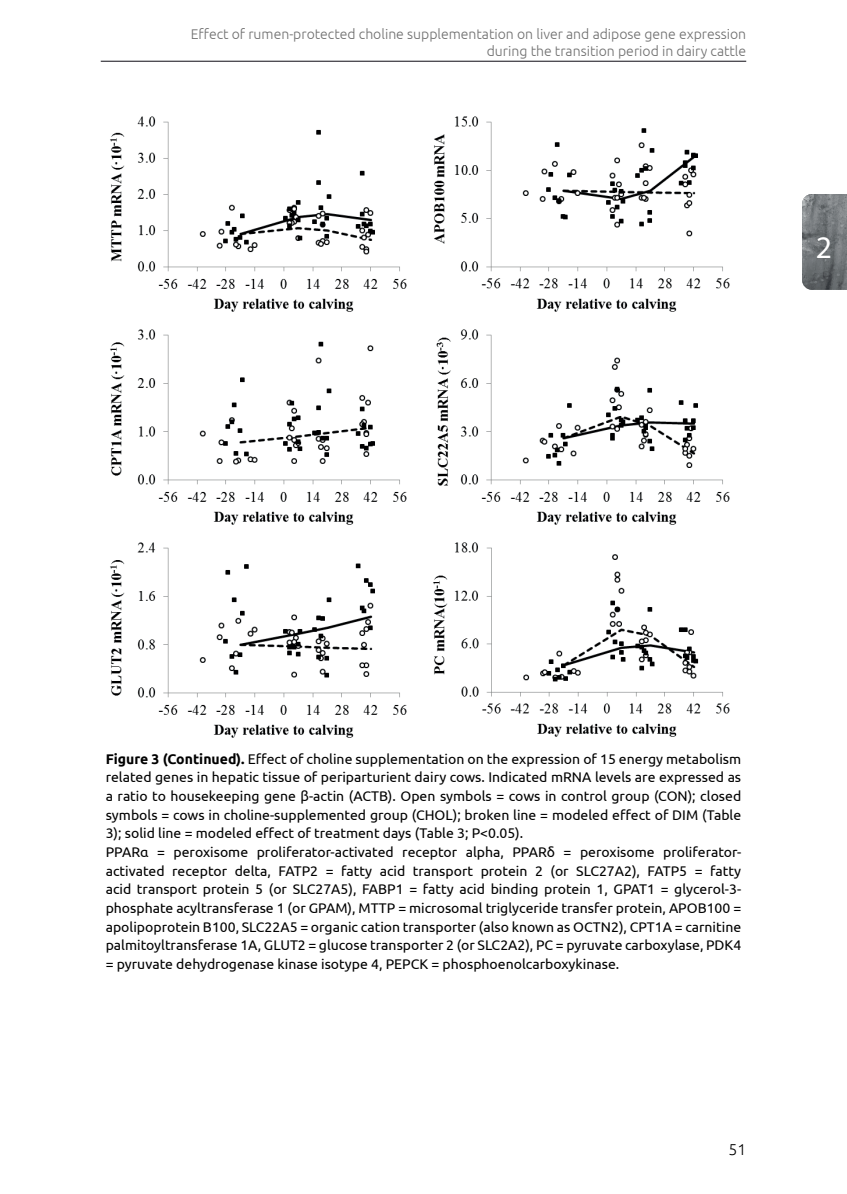
<style>
.page{position:relative;width:847px;height:1194px;background:#fff}
.page>*{position:absolute;margin:0;border:0;box-sizing:border-box;transform-origin:0 0}
.t1{font:31.5px "Myriad Pro";color:#fff}
.t2{font:300 15.75px "Ubuntu";color:#000}
.Tabelinhoud__tbl{font:14px/18.7px "Ubuntu";color:#000;text-align:justify}
.t3{font:300 14px/17.5px "Ubuntu";color:#6f6f6f;text-align:right}
.s1{font-weight:700}
</style>
<div class="page">
<hr style="left:101px;top:61px;width:645px;height:1px;background:#0e0c14">
<img style="left:802px;top:194px;width:44px;height:96px">
<img style="left:110px;top:116px;width:297px;height:196px">
<img style="left:434px;top:116px;width:296px;height:196px">
<img style="left:110px;top:329px;width:297px;height:196px">
<img style="left:436px;top:329px;width:294px;height:196px">
<img style="left:110px;top:542px;width:297px;height:196px">
<img style="left:433px;top:542px;width:297px;height:195px">
<p class="t3" style="left:191px;top:24px;width:557px">Effect of rumen-protected choline supplementation on liver and adipose gene expression during the transition period in dairy cattle</p>
<h1 class="t1" style="left:815px;top:228px;width:18px">2</h1>
<p class="Tabelinhoud__tbl" style="left:106px;top:749px;width:636px"><span class="s1">Figure 3 (Continued).</span> Effect of choline supplementation on the expression of 15 energy metabolism related genes in hepatic tissue of periparturient dairy cows. Indicated mRNA levels are expressed as a ratio to housekeeping gene β-actin (ACTB). Open symbols = cows in control group (CON); closed symbols = cows in choline-supplemented group (CHOL); broken line = modeled effect of DIM (Table 3); solid line = modeled effect of treatment days (Table 3; P&lt;0.05).</p>
<p class="Tabelinhoud__tbl" style="left:106px;top:842px;width:636px">PPARα = peroxisome proliferator-activated receptor alpha, PPARδ = peroxisome proliferator&shy;activated receptor delta, FATP2 = fatty acid transport protein 2 (or SLC27A2), FATP5 = fatty acid transport protein 5 (or SLC27A5), FABP1 = fatty acid binding protein 1, GPAT1 = glycerol-3- phosphate acyltransferase 1 (or GPAM), MTTP = microsomal triglyceride transfer protein, APOB100 = apolipoprotein B100, SLC22A5 = organic cation transporter (also known as OCTN2), CPT1A = carnitine palmitoyltransferase 1A, GLUT2 = glucose transporter 2 (or SLC2A2), PC = pyruvate carboxylase, PDK4 = pyruvate dehydrogenase kinase isotype 4, PEPCK = phosphoenolcarboxykinase.</p>
<p class="t2" style="left:728px;top:1139px;width:19px">51</p>
</div>
